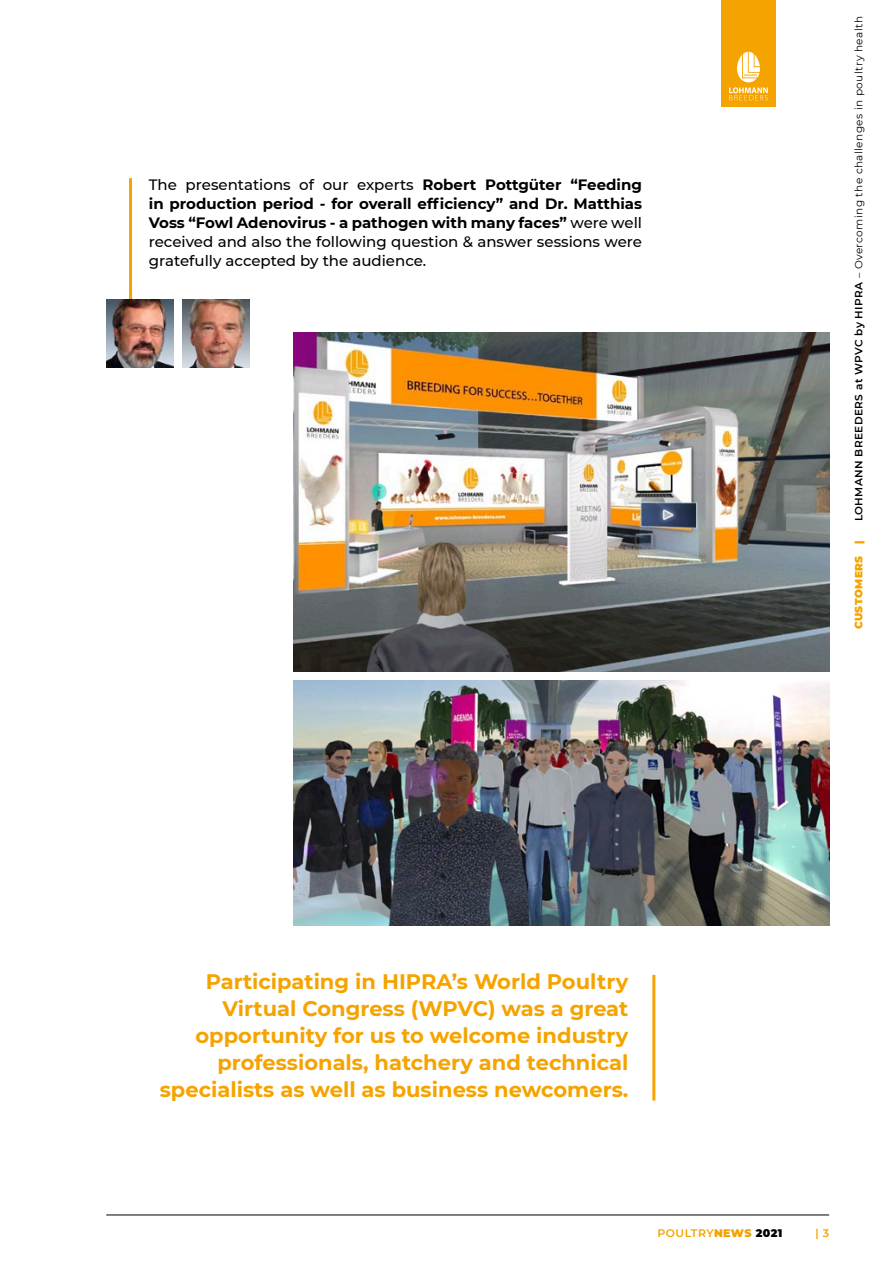
<style>
.page{position:relative;width:893px;height:1263px;background:#fff}
.page>*{position:absolute;margin:0;border:0;box-sizing:border-box;transform-origin:0 0}
.TEXTO{font:700 21px/27px "Montserrat";color:#f5a300;text-align:right}
.TEXTO-2{font:500 15px/19.2px "Montserrat";color:#000;text-align:justify}
.t1{font:600 10.95px "Montserrat";letter-spacing:.04em;color:#f5a300}
.t2{font:10.5px "Montserrat";letter-spacing:.04em;color:#000}
.t3{font:900 10.5px "Montserrat";letter-spacing:.04em;color:#f5a300}
.s1{font-weight:700}
.s2{font-weight:600}
.s3{font-weight:900}
.s4{font-weight:900;color:#000}
</style>
<div class="page">
<img style="left:293px;top:333px;width:536px;height:339px">
<img style="left:293px;top:680px;width:536px;height:245px">
<hr style="left:652px;top:975px;width:3px;height:125px;background:#f5a300">
<hr style="left:129px;top:178px;width:3px;height:154px;background:#f5a300">
<img style="left:106px;top:300px;width:68px;height:67px">
<img style="left:182px;top:300px;width:67px;height:67px">
<hr style="left:106px;top:1215px;width:723px;height:1px;background:#000">
<div style="left:721px;top:0;width:54px;height:106px;background:#f5a300"></div>
<svg style="left:729px;top:52px;width:39px;height:48px"></svg>
<p class="TEXTO-2" style="left:149px;top:174px;width:495px">The presentations of our experts <span class="s1">Robert Pottgüter “Feeding in production period - for overall efficiency” and Dr. Matthias Voss “Fowl Adenovirus - a pathogen with many faces”</span> were well received and also the following question &amp; answer sessions were gratefully accepted by the audience.</p>
<p class="t2" style="left:852px;top:521px;width:506px;rotate:-90deg"><span class="s2">LOHMANN BREEDERS at WPVC by HIPRA</span> – Overcoming the challenges in poultry health</p>
<p class="t3" style="left:851px;top:629px;width:90px;rotate:-90deg">CUSTOMERS |</p>
<p class="TEXTO" style="left:160px;top:966px;width:470px">Participating in HIPRA’s World Poultry Virtual Congress (WPVC) was a great opportunity for us to welcome industry professionals, hatchery and technical specialists as well as business newcomers.</p>
<p class="t1" style="left:658px;top:1225px;width:126px">POULTRY<span class="s3">NEWS</span> <span class="s4">2021</span></p>
<p class="t1" style="left:816px;top:1225px;width:15px">| 3</p>
</div>
